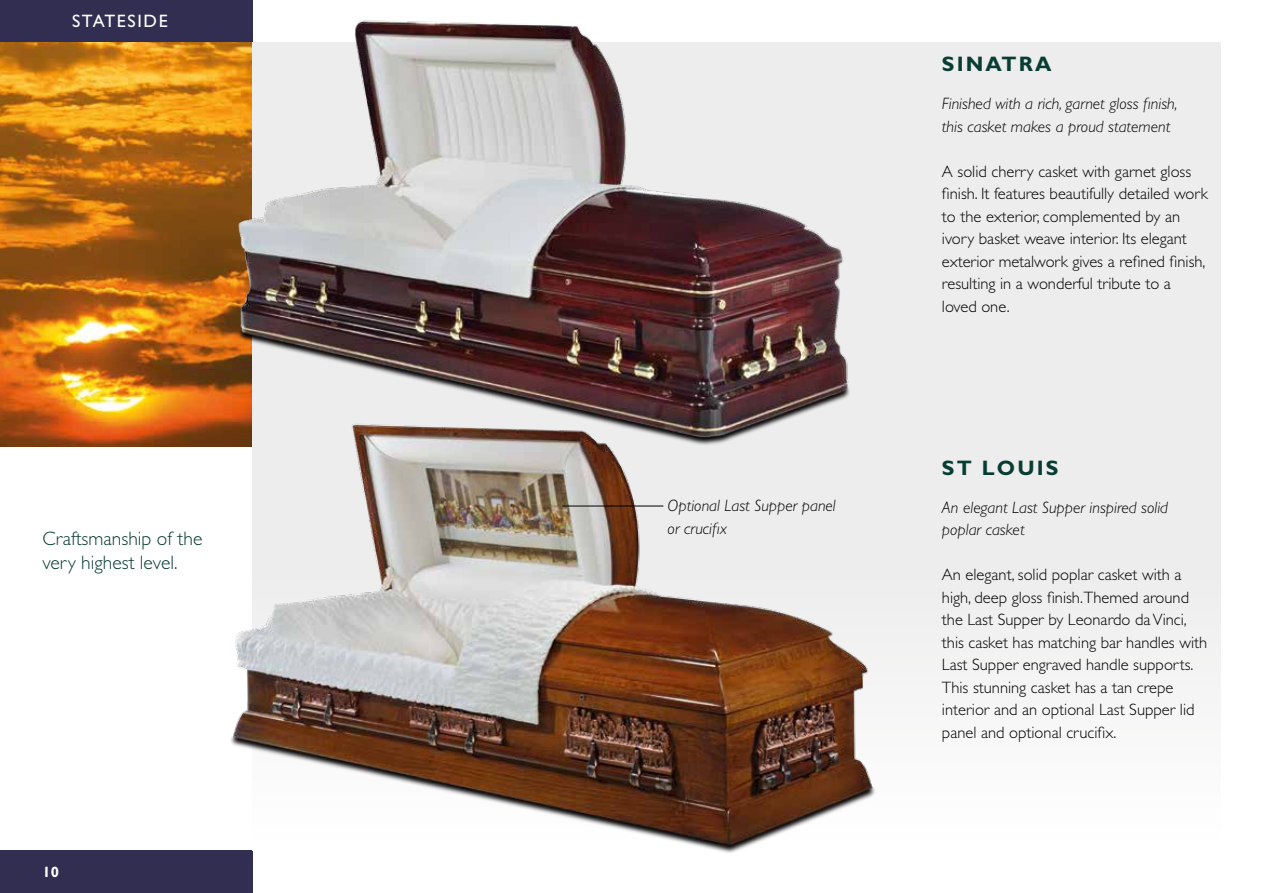
<style>
.page{position:relative;width:1263px;height:893px;background:#fff}
.page>*{position:absolute;margin:0;border:0;box-sizing:border-box;transform-origin:0 0}
.t1{font:700 21px "Gill Sans Std";letter-spacing:.1em;color:#083d33}
.t2{font:300 19.5px/24px "Gill Sans Std";color:#083d33}
.t3{font:18px "Gill Sans Std";letter-spacing:.09em;color:#fff}
.t4{font:300 16.5px/22.5px "Gill Sans Std";color:#000}
.t5{font:italic 300 16.5px/22.5px "Gill Sans Std";color:#000}
.t6{font:700 15px "Gill Sans Std";color:#fff}
</style>
<div class="page">
<div style="left:0;top:0;width:253px;height:43px;background:#312e51"></div>
<div style="left:0;top:850px;width:253px;height:43px;background:#312e51"></div>
<img style="left:0;top:43px;width:183px;height:403px">
<div style="left:253px;top:43px;width:967px;height:807px;background:linear-gradient(to bottom,#e9e9e9,#f7f7f7)"></div>
<img style="left:183px;top:20px;width:711px;height:382px">
<img style="left:179px;top:402px;width:736px;height:451px">
<hr style="left:562px;top:506px;width:101px;height:1px;background:#000">
<p class="t3" style="left:72px;top:11px;width:97px">STATESIDE</p>
<p class="t2" style="left:43px;top:526px;width:161px">Craftsmanship of the very highest level.</p>
<p class="t6" style="left:43px;top:863px;width:18px">10</p>
<p class="t5" style="left:668px;top:495px;width:170px">Optional Last Supper panel or crucifix</p>
<p class="t1" style="left:942px;top:51px;width:111px">SINATRA</p>
<p class="t5" style="left:942px;top:92px;width:237px">Finished with a rich, garnet gloss finish, this casket makes a proud statement</p>
<p class="t4" style="left:942px;top:160px;width:267px">A solid cherry casket with garnet gloss finish. It features beautifully detailed work to the exterior, complemented by an ivory basket weave interior. Its elegant exterior metalwork gives a refined finish, resulting in a wonderful tribute to a loved one.</p>
<p class="t1" style="left:942px;top:455px;width:118px">ST LOUIS</p>
<p class="t5" style="left:942px;top:496px;width:228px">An elegant Last Supper inspired solid poplar casket</p>
<p class="t4" style="left:942px;top:564px;width:267px">An elegant, solid poplar casket with a high, deep gloss finish.Themed around the Last Supper by Leonardo da Vinci, this casket has matching bar handles with Last Supper engraved handle supports.<br>This stunning casket has a tan crepe interior and an optional Last Supper lid panel and optional crucifix.</p>
</div>
